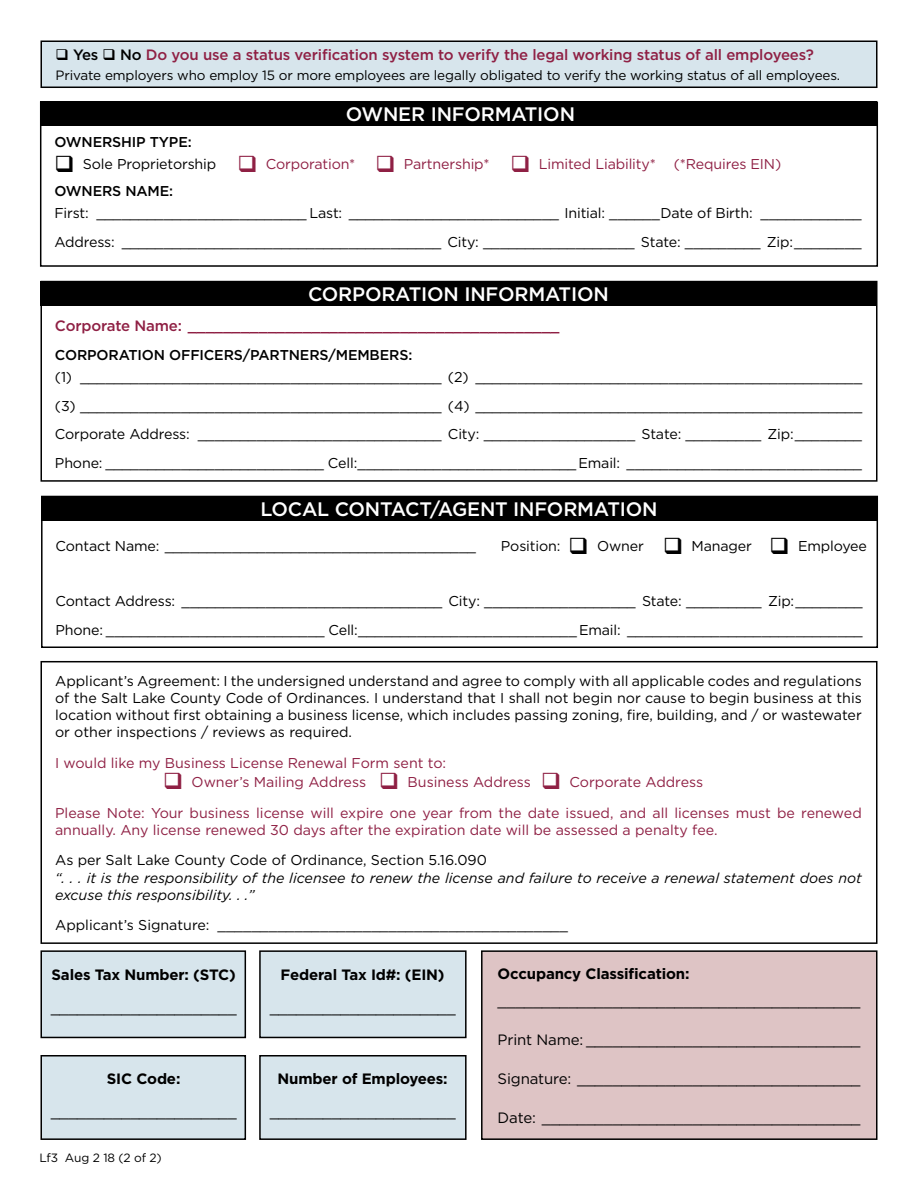
<style>
.page{position:relative;width:918px;height:1188px;background:#fff}
.page>*{position:absolute;margin:0;border:0;box-sizing:border-box;transform-origin:0 0}
.t1{font:500 19.5px "Gotham";letter-spacing:-.01em;color:#fff}
.t2{font:15px "Gotham";letter-spacing:-.01em;color:#000}
.t3{font:500 15px "Gotham";letter-spacing:-.01em;color:#8f2044}
.t4{font:700 15px "Gotham";letter-spacing:-.01em;color:#000}
.t5{font:14.25px/28.5px "Gotham";letter-spacing:-.01em;color:#000;text-align:justify}
.t6{font:14.25px/30.6px "Gotham";color:#8f2044}
.t7{font:italic 14.25px/17.1px "Gotham";color:#000}
.t8{font:500 14.25px "Gotham";letter-spacing:-.01em;color:#000}
.t9{font:13.5px "Gotham";letter-spacing:-.01em;color:#000}
.t10{font:12px "Gotham";letter-spacing:-.01em;color:#000}
.s1{color:#000}
</style>
<div class="page">
<div style="left:41px;top:41px;width:836px;height:46px;background:#d7e5ec"></div>
<div style="left:40px;top:40px;width:838px;height:48px;border:2px solid #000"></div>
<div style="left:40px;top:281px;width:838px;height:201px;border:2px solid #000"></div>
<div style="left:41px;top:281px;width:836px;height:25px;background:#000"></div>
<div style="left:41px;top:496px;width:837px;height:152px;border:2px solid #000"></div>
<div style="left:41px;top:496px;width:837px;height:24px;background:#000"></div>
<div style="left:40px;top:661px;width:838px;height:283px;border:2px solid #000"></div>
<div style="left:40px;top:102px;width:837px;height:24px;background:#000"></div>
<div style="left:41px;top:951px;width:204px;height:86px;background:#d7e5ec"></div>
<div style="left:40px;top:950px;width:206px;height:88px;border:2px solid #000"></div>
<div style="left:41px;top:1056px;width:204px;height:83px;background:#d7e5ec"></div>
<div style="left:40px;top:1055px;width:206px;height:85px;border:2px solid #000"></div>
<div style="left:260px;top:951px;width:206px;height:86px;background:#d7e5ec"></div>
<div style="left:259px;top:950px;width:208px;height:88px;border:2px solid #000"></div>
<div style="left:260px;top:1056px;width:206px;height:83px;background:#d7e5ec"></div>
<div style="left:259px;top:1055px;width:208px;height:85px;border:2px solid #000"></div>
<div style="left:482px;top:951px;width:395px;height:188px;background:#dec4c5"></div>
<div style="left:481px;top:950px;width:397px;height:190px;border:2px solid #000"></div>
<p class="t3" style="left:56px;top:45px;width:760px"><span class="s1">❑ Yes</span> <span class="s1">❑ No</span> Do you use a status verification system to verify the legal working status of all employees?</p>
<p class="t9" style="left:56px;top:67px;width:786px">Private employers who employ 15 or more employees are legally obligated to verify the working status of all employees.</p>
<h1 class="t1" style="left:346px;top:102px;width:231px">OWNER INFORMATION</h1>
<p class="t8" style="left:54px;top:133px;width:139px">OWNERSHIP TYPE:</p>
<p class="t6" style="left:54px;top:149px;width:603px"><span class="s1">❑ Sole Proprietorship</span> ❑ Corporation* ❑ Partnership* ❑ Limited Liability*</p>
<p class="t6" style="left:674px;top:149px;width:109px">(*Requires EIN)</p>
<p class="t8" style="left:54px;top:181px;width:120px">OWNERS NAME:</p>
<p class="t5" style="left:54px;top:199px;width:809px">First: _________________________ Last: _________________________ Initial: ______Date of Birth: ____________<br>Address: ______________________________________ City: __________________ State: _________ Zip:________</p>
<h1 class="t1" style="left:308px;top:281px;width:302px">CORPORATION INFORMATION</h1>
<p class="t3" style="left:55px;top:316px;width:506px">Corporate Name: __________________________________________</p>
<p class="t8" style="left:55px;top:345px;width:359px">CORPORATION OFFICERS/PARTNERS/MEMBERS:</p>
<p class="t5" style="left:55px;top:363px;width:809px">(1) ___________________________________________ (2) ______________________________________________ (3) ___________________________________________ (4) ______________________________________________ Corporate Address: _____________________________ City: __________________ State: _________ Zip:________ Phone: __________________________ Cell:__________________________ Email: ____________________________</p>
<h1 class="t1" style="left:260px;top:496px;width:399px">LOCAL CONTACT/AGENT INFORMATION</h1>
<p class="t5" style="left:56px;top:532px;width:422px">Contact Name: _____________________________________</p>
<p class="t5" style="left:501px;top:532px;width:367px">Position: ❑ Owner ❑ Manager ❑ Employee</p>
<p class="t5" style="left:56px;top:587px;width:809px">Contact Address: _______________________________ City: __________________ State: _________ Zip:________<br>Phone: __________________________ Cell:__________________________ Email: ____________________________</p>
<p class="t5" style="left:55px;top:672px;width:808px;line-height:17.1px">Applicant’s Agreement: I the undersigned understand and agree to comply with all applicable codes and regulations of the Salt Lake County Code of Ordinances. I understand that I shall not begin nor cause to begin business at this location without first obtaining a business license, which includes passing zoning, fire, building, and / or wastewater or other inspections / reviews as required.</p>
<p class="t6" style="left:55px;top:747px;width:393px">I would like my Business License Renewal Form sent to:</p>
<p class="t6" style="left:55px;top:767px;width:808px;text-indent:108px">❑ Owner’s Mailing Address ❑ Business Address ❑ Corporate Address<br>Please Note: Your business license will expire one year from the date issued, and all licenses must be renewed</p>
<p class="t6" style="left:55px;top:814px;width:664px">annually. Any license renewed 30 days after the expiration date will be assessed a penalty fee.</p>
<p class="t5" style="left:55px;top:846px;width:433px">As per Salt Lake County Code of Ordinance, Section 5.16.090</p>
<p class="t7" style="left:55px;top:869px;width:808px">“. . . it is the responsibility of the licensee to renew the license and failure to receive a renewal statement does not excuse this responsibility. . .”</p>
<p class="t5" style="left:55px;top:911px;width:514px">Applicant’s Signature: _________________________________________</p>
<p class="t4" style="left:52px;top:964px;width:186px">Sales Tax Number: (STC)</p>
<p class="t2" style="left:51px;top:998px;width:187px">_____________________</p>
<p class="t4" style="left:107px;top:1069px;width:75px">SIC Code:</p>
<p class="t2" style="left:51px;top:1102px;width:187px">_____________________</p>
<p class="t10" style="left:39px;top:1150px;width:124px">Lf3 Aug 2 18 (2 of 2)</p>
<p class="t4" style="left:281px;top:964px;width:165px">Federal Tax Id#: (EIN)</p>
<p class="t2" style="left:270px;top:998px;width:187px">_____________________</p>
<p class="t4" style="left:278px;top:1069px;width:172px">Number of Employees:</p>
<p class="t2" style="left:270px;top:1102px;width:187px">_____________________</p>
<p class="t4" style="left:498px;top:963px;width:193px">Occupancy Classification:</p>
<p class="t2" style="left:498px;top:991px;width:364px">_________________________________________</p>
<p class="t2" style="left:498px;top:1030px;width:364px">Print Name: _______________________________</p>
<p class="t2" style="left:498px;top:1069px;width:364px">Signature: ________________________________</p>
<p class="t2" style="left:498px;top:1108px;width:364px">Date: ____________________________________</p>
</div>
